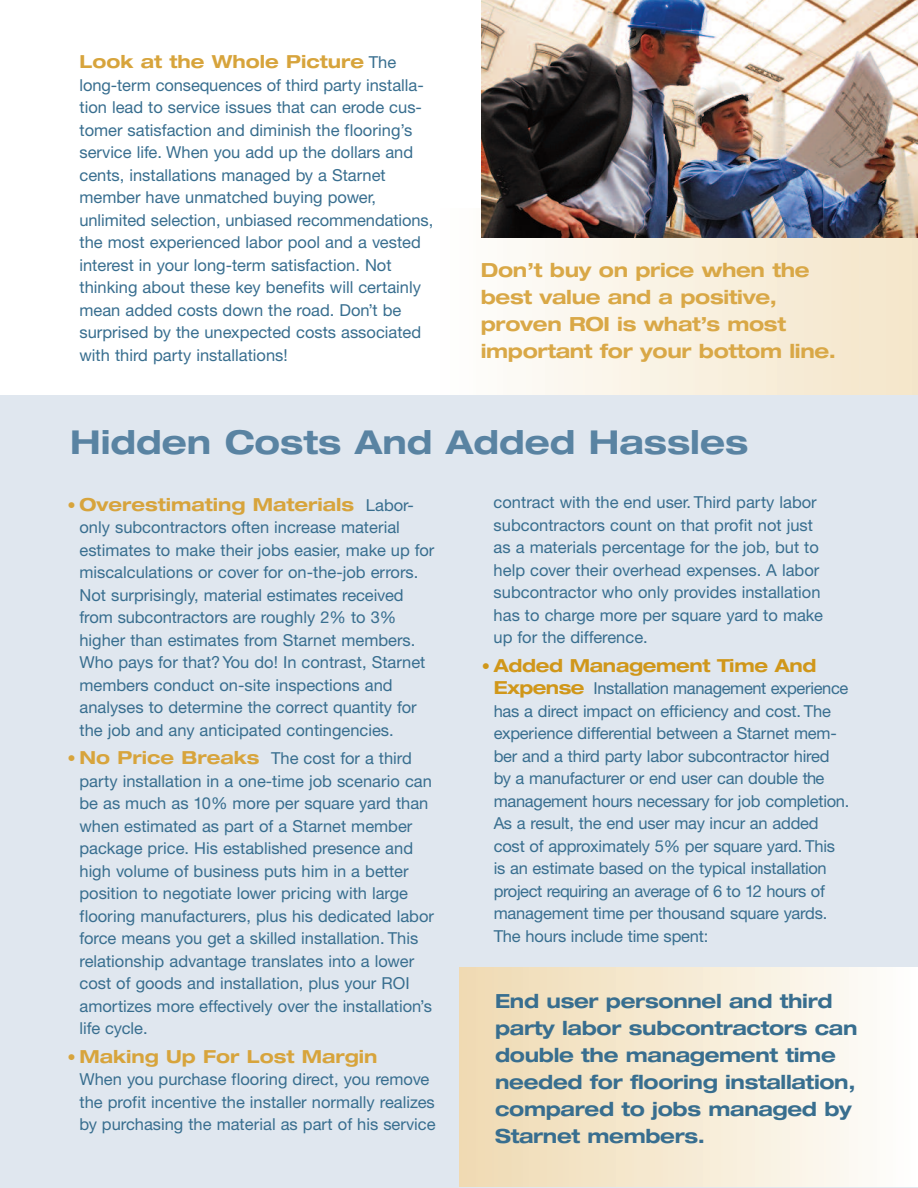
<style>
.page{position:relative;width:918px;height:1188px;background:#fff}
.page>*{position:absolute;margin:0;border:0;box-sizing:border-box;transform-origin:0 0}
.t1{font:700 expanded 33px "Helvetica Neue";color:#5983a2}
.t2{font:700 expanded 19.5px/27px "Helvetica Neue";letter-spacing:-.015em;color:#386e8f}
.t3{font:700 expanded 19.5px/27px "Helvetica Neue";letter-spacing:-.015em;color:#d9a847}
.t4{font:700 expanded 18px "Helvetica Neue";color:#d7a43c}
.t5{font:700 expanded 18px "Helvetica Neue";letter-spacing:-.015em;color:#d0971a}
.t6{font:16.5px/22.5px "Helvetica Neue CE";color:#386e8f}
.s1{font-family:"Helvetica Neue CE";font-weight:400;font-stretch:normal;font-size:16.5px;color:#386e8f}
.s2{font-weight:500;font-stretch:condensed;font-size:16.5px}
.s3{font-family:"Helvetica Neue";font-weight:500;font-stretch:condensed;color:#d7a43c}
.s4{font-family:"Helvetica Neue";font-weight:700;font-stretch:expanded;font-size:18px;color:#d7a43c}
.s5{font-family:"Helvetica Neue";font-weight:700;font-stretch:expanded;font-size:18px;color:#d0971a}
</style>
<div class="page">
<div style="left:435px;top:208px;width:483px;height:400px;background:linear-gradient(to right,#fefefe,#f4e5c8)"></div>
<div style="left:0;top:396px;width:918px;height:792px;background:#e0e7ef"></div>
<img style="left:482px;top:0;width:436px;height:238px">
<div style="left:459px;top:968px;width:459px;height:218px;background:linear-gradient(to right,#efd9b1,#fefefc)"></div>
<p class="t4" style="left:80px;top:55px;width:318px">Look at the Whole Picture <span class="s1">The</span></p>
<p class="t6" style="left:79px;top:75px;width:355px">long-term consequences of third party installa&shy;tion lead to service issues that can erode cus&shy;tomer satisfaction and diminish the flooring’s service life. When you add up the dollars and cents, installations managed by a Starnet member have unmatched buying power, unlimited selection, unbiased recommendations, the most experienced labor pool and a vested interest in your long-term satisfaction. Not thinking about these key benefits will certainly mean added costs down the road. Don’t be surprised by the unexpected costs associated with third party installations!</p>
<p class="t3" style="left:481px;top:259px;width:357px">Don’t buy on price when the best value and a positive, proven ROI is what’s most important for your bottom line.</p>
<h1 class="t1" style="left:70px;top:430px;width:680px">Hidden Costs And Added Hassles</h1>
<p class="t4" style="left:68px;top:498px;width:348px"><span class="s2">•</span> Overestimating Materials <span class="s1">Labor-</span></p>
<p class="t6" style="left:79px;top:518px;width:357px">only subcontractors often increase material estimates to make their jobs easier, make up for miscalculations or cover for on-the-job errors.<br>Not surprisingly, material estimates received from subcontractors are roughly 2% to 3% higher than estimates from Starnet members.<br>Who pays for that?You do! In contrast, Starnet members conduct on-site inspections and analyses to determine the correct quantity for the job and any anticipated contingencies.</p>
<p class="t6" style="left:79px;top:749px;width:356px;text-indent:-12px"><span class="s3">•</span> <span class="s4">No Price Breaks</span> The cost for a third party installation in a one-time job scenario can be as much as 10% more per square yard than when estimated as part of a Starnet member package price. His established presence and high volume of business puts him in a better position to negotiate lower pricing with large flooring manufacturers, plus his dedicated labor force means you get a skilled installation. This relationship advantage translates into a lower cost of goods and installation, plus your ROI amortizes more effectively over the installation’s life cycle.</p>
<p class="t4" style="left:68px;top:1050px;width:311px"><span class="s2">•</span> Making Up For Lost Margin</p>
<p class="t6" style="left:79px;top:1070px;width:358px">When you purchase flooring direct, you remove the profit incentive the installer normally realizes by purchasing the material as part of his service</p>
<p class="t6" style="left:494px;top:493px;width:331px">contract with the end user. Third party labor subcontractors count on that profit not just as a materials percentage for the job, but to help cover their overhead expenses. A labor subcontractor who only provides installation has to charge more per square yard to make up for the difference.</p>
<p class="t5" style="left:482px;top:659px;width:336px"><span class="s2">•</span> Added Management Time And</p>
<p class="t6" style="left:494px;top:679px;width:357px"><span class="s5">Expense</span> Installation management experience has a direct impact on efficiency and cost. The experience differential between a Starnet mem&shy;ber and a third party labor subcontractor hired by a manufacturer or end user can double the management hours necessary for job completion.<br>As a result, the end user may incur an added cost of approximately 5% per square yard. This is an estimate based on the typical installation project requiring an average of 6 to 12 hours of management time per thousand square yards.<br>The hours include time spent:</p>
<p class="t2" style="left:495px;top:990px;width:364px">End user personnel and third party labor subcontractors can double the management time needed for flooring installation, compared to jobs managed by<br>Starnet members.</p>
</div>
